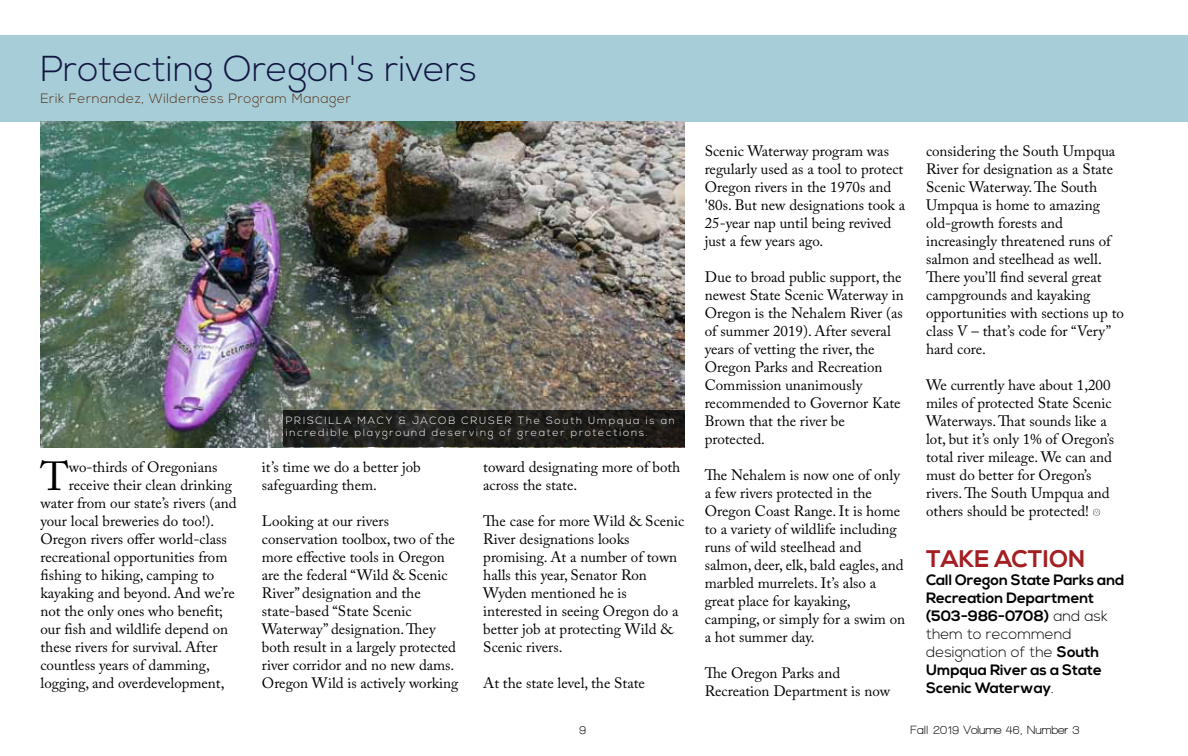
<style>
.page{position:relative;width:1188px;height:756px;background:#fff}
.page>*{position:absolute;margin:0;border:0;box-sizing:border-box;transform-origin:0 0}
.t1{font:40.35px "Adobe Caslon Pro";color:#000}
.t2{font:300 36px "Nexa";color:#131541}
.t3{font:700 24px "Nexa";color:#a41e22}
.t4{font:15px/18px "Adobe Caslon Pro";color:#000}
.t5{font:700 15px/18px "Nexa";color:#000}
.t6{font:300 13.5px "Nexa";color:#573118}
.t7{font:700 12px "Walkway";color:#000}
.t8{font:300 10.5px/12px "Nexa";letter-spacing:.175em;color:#fff}
.s1{font-weight:300}
</style>
<div class="page">
<div style="left:0;top:35px;width:1188px;height:87px;background:#a1cbd6"></div>
<svg style="left:1093px;top:509px;width:7px;height:7px"></svg>
<img style="left:40px;top:122px;width:644px;height:325px">
<svg style="left:283px;top:411px;width:401px;height:36px;background:#201f1b"></svg>
<h2 class="t2" style="left:40px;top:48px;width:438px">Protecting Oregon's rivers</h2>
<p class="t6" style="left:40px;top:91px;width:312px">Erik Fernandez, Wilderness Program Manager</p>
<h1 class="t1" style="left:40px;top:452px;width:30px">T</h1>
<p class="t4" style="left:69px;top:457px;width:150px">wo-thirds of Oregonians</p>
<p class="t4" style="left:69px;top:475px;width:165px">receive their clean drinking</p>
<p class="t4" style="left:40px;top:493px;width:198px">water from our state’s rivers (and</p>
<p class="t4" style="left:40px;top:511px;width:175px">your local breweries do too!).</p>
<p class="t4" style="left:40px;top:529px;width:188px">Oregon rivers offer world-class</p>
<p class="t4" style="left:40px;top:547px;width:188px">recreational opportunities from</p>
<p class="t4" style="left:40px;top:565px;width:175px">fishing to hiking, camping to</p>
<p class="t4" style="left:40px;top:583px;width:196px">kayaking and beyond. And we’re</p>
<p class="t4" style="left:40px;top:601px;width:184px">not the only ones who benefit;</p>
<p class="t4" style="left:40px;top:619px;width:189px">our fish and wildlife depend on</p>
<p class="t4" style="left:40px;top:637px;width:179px">these rivers for survival. After</p>
<p class="t4" style="left:40px;top:655px;width:171px">countless years of damming,</p>
<p class="t4" style="left:40px;top:673px;width:186px">logging, and overdevelopment,</p>
<p class="t8" style="left:286px;top:415px;width:391px">Priscilla Macy &amp; Jacob Cruser The South U mpqua is an incredible playground deserving of greater protections.</p>
<p class="t4" style="left:262px;top:457px;width:160px">it’s time we do a better job safeguarding them.</p>
<p class="t4" style="left:262px;top:511px;width:198px">Looking at our rivers conservation toolbox, two of the more effective tools in Oregon are the federal “Wild &amp; Scenic<br>River” designation and the state-based “State Scenic<br>Waterway” designation. They both result in a largely protected river corridor and no new dams.<br>Oregon Wild is actively working</p>
<p class="t4" style="left:483px;top:457px;width:199px">toward designating more of both across the state.</p>
<p class="t4" style="left:483px;top:511px;width:203px">The case for more Wild &amp; Scenic<br>River designations looks promising. At a number of town halls this year, Senator Ron<br>Wyden mentioned he is interested in seeing Oregon do a better job at protecting Wild &amp;<br>Scenic rivers.</p>
<p class="t4" style="left:483px;top:673px;width:163px">At the state level, the State</p>
<p class="t4" style="left:705px;top:142px;width:202px">Scenic Waterway program was regularly used as a tool to protect<br>Oregon rivers in the 1970s and '80s. But new designations took a<br>25-year nap until being revived just a few years ago.</p>
<p class="t4" style="left:705px;top:268px;width:201px">Due to broad public support, the newest State Scenic Waterway in<br>Oregon is the Nehalem River (as of summer 2019). After several years of vetting the river, the<br>Oregon Parks and Recreation<br>Commission unanimously recommended to Governor Kate<br>Brown that the river be protected.</p>
<p class="t4" style="left:705px;top:466px;width:202px">The Nehalem is now one of only a few rivers protected in the<br>Oregon Coast Range. It is home to a variety of wildlife including runs of wild steelhead and salmon, deer, elk, bald eagles, and marbled murrelets. It’s also a great place for kayaking, camping, or simply for a swim on a hot summer day.</p>
<p class="t4" style="left:705px;top:664px;width:187px">The Oregon Parks and<br>Recreation Department is now</p>
<p class="t4" style="left:926px;top:142px;width:199px">considering the South Umpqua<br>River for designation as a State<br>Scenic Waterway. The South<br>Umpqua is home to amazing old-growth forests and increasingly threatened runs of salmon and steelhead as well.<br>There you’ll find several great campgrounds and kayaking opportunities with sections up to class V – that’s code for “Very” hard core.</p>
<p class="t4" style="left:926px;top:376px;width:190px">We currently have about 1,200 miles of protected State Scenic<br>Waterways. That sounds like a lot, but it’s only 1% of Oregon’s total river mileage. We can and must do better for Oregon’s rivers. The South Umpqua and others should be protected!</p>
<h3 class="t3" style="left:926px;top:545px;width:17px">TAKE</h3>
<h3 class="t3" style="left:994px;top:545px;width:49px">ACTION</h3>
<p class="t5" style="left:926px;top:571px;width:200px">Call Oregon State Parks and<br>Recreation Department (503-986-0708) <span class="s1">and ask them to recommend designation of the</span> South<br>Umpqua River as a State<br>Scenic Waterway<span class="s1">.</span></p>
<p class="t7" style="left:579px;top:724px;width:9px">9</p>
<p class="t7" style="left:910px;top:724px;width:171px">Fall 2019 Volume 46, Number 3</p>
</div>
